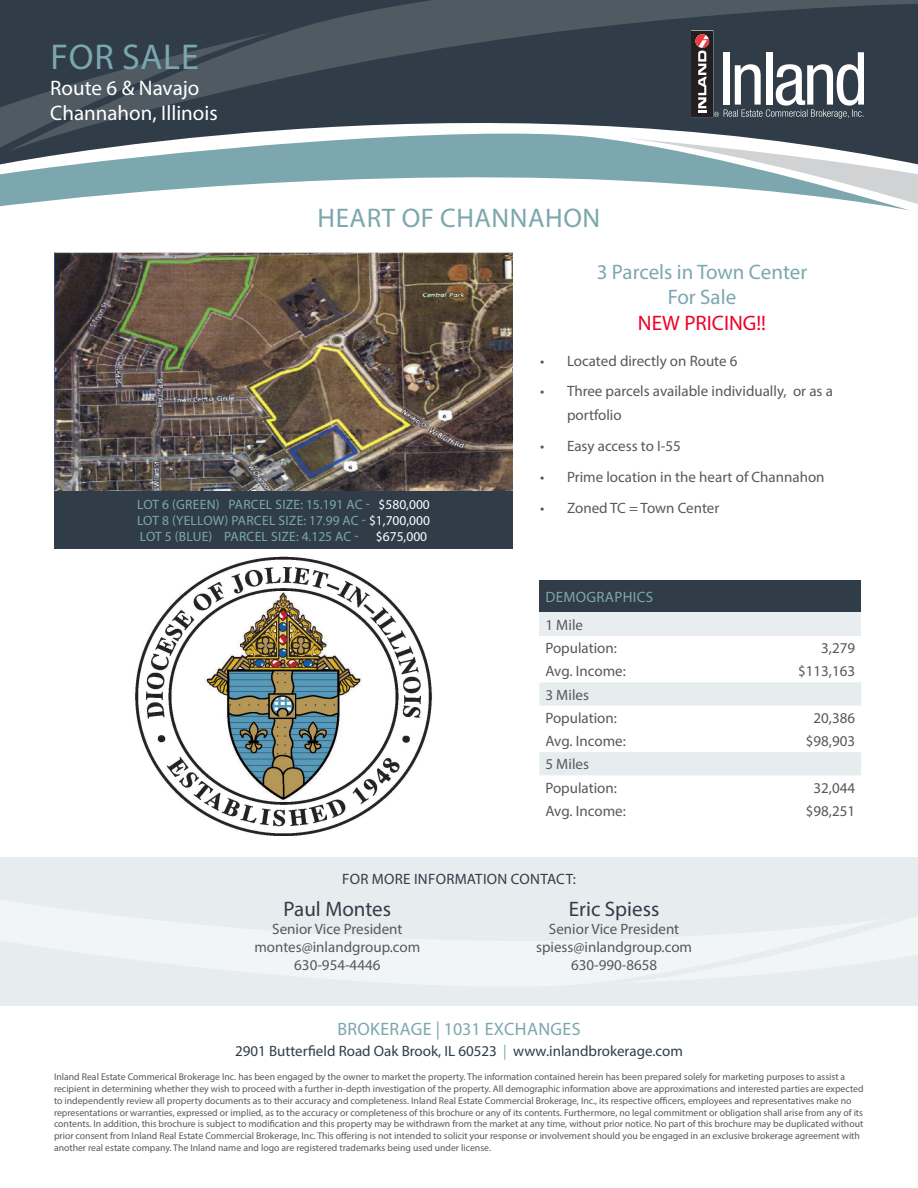
<style>
.page{position:relative;width:918px;height:1188px;background:#fff}
.page>*{position:absolute;margin:0;border:0;box-sizing:border-box;transform-origin:0 0}
.Title_Header{font:36px "Myriad Pro";letter-spacing:.02em;color:#7ca7ae}
.Body{font:27px "Myriad Pro";letter-spacing:.02em;color:#7ca7ae}
.Body-2{font:21px "Myriad Pro";color:#fff}
.Heder{font:21px/25.2px "Myriad Pro";color:#7ca7ae;text-align:center}
.Heder-2{font:21px "Myriad Pro";color:#303d48}
.Heder-3{font:21px "Myriad Pro";color:#ef0027}
.body{font:18px "Myriad Pro";letter-spacing:.02em;color:#7ca7ae}
.Body-3{font:15px/24px "Myriad Pro";color:#57585a}
.body-2{font:15px "Myriad Pro";color:#303d48}
.Body-4{font:15px "Myriad Pro";letter-spacing:.02em;color:#303d48}
.Body-5{font:15px "Myriad Pro";letter-spacing:.02em;color:#7ca7ae}
.Body-6{font:13.5px "Myriad Pro";letter-spacing:.015em;color:#7ca7ae}
.Body-7{font:13.5px "Myriad Pro";color:#fff}
.disclaimer{font:9.75px/11.7px "Myriad Pro";color:#57585a}
.s1{color:#fff}
.s2{color:#7ca7ae}
</style>
<div class="page">
<svg style="left:0;top:152px;width:910px;height:59px"></svg>
<svg style="left:0;top:33px;width:273px;height:134px"></svg>
<svg style="left:8px;top:0;width:910px;height:152px;background:#47545e"></svg>
<svg style="left:617px;top:137px;width:301px;height:69px"></svg>
<div style="left:0;top:857px;width:918px;height:149px;background:#e7edee"></div>
<svg style="left:888px;top:916px;width:30px;height:43px"></svg>
<svg style="left:0;top:900px;width:888px;height:86px"></svg>
<div style="left:54px;top:490px;width:459px;height:59px;background:#303d48"></div>
<div style="left:539px;top:581px;width:322px;height:32px;background:#303d48"></div>
<div style="left:539px;top:613px;width:322px;height:23px;background:#e8eeef"></div>
<svg style="left:539px;top:682px;width:322px;height:93px"></svg>
<svg style="left:691px;top:30px;width:173px;height:89px"></svg>
<img style="left:54px;top:252px;width:459px;height:238px">
<img style="left:135px;top:556px;width:297px;height:280px">
<p class="Title_Header" style="left:51px;top:35px;width:150px">FOR SALE</p>
<p class="Body-2" style="left:50px;top:75px;width:151px">Route 6 &amp; Navajo</p>
<p class="Body-2" style="left:50px;top:100px;width:169px">Channahon, Illinois</p>
<p class="Body" style="left:318px;top:201px;width:284px">HEART OF CHANNAHON</p>
<p class="Body-6" style="left:137px;top:496px;width:294px">LOT 6 (GREEN) PARCEL SIZE: 15.191 AC - <span class="s1">$580,000</span></p>
<p class="Body-6" style="left:137px;top:512px;width:294px">LOT 8 (YELLOW) PARCEL SIZE: 17.99 AC - <span class="s1">$1,700,000</span></p>
<p class="Body-6" style="left:140px;top:529px;width:220px">LOT 5 (BLUE) PARCEL SIZE: 4.125 AC -</p>
<p class="Body-7" style="left:376px;top:529px;width:53px">$675,000</p>
<p class="Heder" style="left:597px;top:259px;width:212px">3 Parcels in Town Center<br>For Sale</p>
<p class="Heder-3" style="left:638px;top:310px;width:130px">NEW PRICING!!</p>
<p class="Body-3" style="left:540px;top:348px;width:199px">• Located directly on Route 6</p>
<p class="Body-3" style="left:567px;top:379px;width:267px;text-indent:-27px">• Three parcels available individually, or as a portfolio</p>
<p class="Body-3" style="left:540px;top:434px;width:142px">• Easy access to I-55</p>
<p class="Body-3" style="left:540px;top:465px;width:286px">• Prime location in the heart of Channahon</p>
<p class="Body-3" style="left:540px;top:495px;width:181px">• Zoned TC = Town Center</p>
<p class="Body-5" style="left:546px;top:588px;width:109px">DEMOGRAPHICS</p>
<p class="Body-3" style="left:545px;top:613px;width:39px">1 Mile</p>
<p class="Body-3" style="left:545px;top:636px;width:73px">Population:</p>
<p class="Body-3" style="left:821px;top:636px;width:35px">3,279</p>
<p class="Body-3" style="left:545px;top:659px;width:82px">Avg. Income:</p>
<p class="Body-3" style="left:798px;top:659px;width:58px">$113,163</p>
<p class="Body-3" style="left:545px;top:682px;width:45px">3 Miles</p>
<p class="Body-3" style="left:545px;top:706px;width:73px">Population:</p>
<p class="Body-3" style="left:814px;top:706px;width:43px">20,386</p>
<p class="Body-3" style="left:545px;top:729px;width:82px">Avg. Income:</p>
<p class="Body-3" style="left:806px;top:729px;width:51px">$98,903</p>
<p class="Body-3" style="left:545px;top:752px;width:45px">5 Miles</p>
<p class="Body-3" style="left:545px;top:775px;width:73px">Population:</p>
<p class="Body-3" style="left:814px;top:775px;width:43px">32,044</p>
<p class="Body-3" style="left:545px;top:799px;width:82px">Avg. Income:</p>
<p class="Body-3" style="left:806px;top:799px;width:51px">$98,251</p>
<p class="Body-4" style="left:342px;top:870px;width:235px">FOR MORE INFORMATION CONTACT:</p>
<p class="Heder-2" style="left:284px;top:896px;width:109px">Paul Montes</p>
<p class="Body-3" style="left:272px;top:917px;width:132px">Senior Vice President</p>
<p class="Body-3" style="left:254px;top:935px;width:167px">montes@inlandgroup.com</p>
<p class="Body-3" style="left:294px;top:953px;width:88px">630-954-4446</p>
<p class="Heder-2" style="left:569px;top:896px;width:92px">Eric Spiess</p>
<p class="Body-3" style="left:549px;top:917px;width:132px">Senior Vice President</p>
<p class="Body-3" style="left:536px;top:935px;width:158px">spiess@inlandgroup.com</p>
<p class="Body-3" style="left:571px;top:953px;width:88px">630-990-8658</p>
<p class="body" style="left:337px;top:1018px;width:245px">BROKERAGE | 1031 EXCHANGES</p>
<p class="body-2" style="left:235px;top:1042px;width:449px">2901 Butterfield Road Oak Brook, IL 60523 <span class="s2">|</span> www.inlandbrokerage.com</p>
<p class="disclaimer" style="left:54px;top:1071px;width:811px">Inland Real Estate Commerical Brokerage Inc. has been engaged by the owner to market the property. The information contained herein has been prepared solely for marketing purposes to assist a recipient in determining whether they wish to proceed with a further in-depth investigation of the property. All demographic information above are approximations and interested parties are expected to independently review all property documents as to their accuracy and completeness. Inland Real Estate Commercial Brokerage, Inc., its respective officers, employees and representatives make no representations or warranties, expressed or implied, as to the accuracy or completeness of this brochure or any of its contents. Furthermore, no legal commitment or obligation shall arise from any of its contents. In addition, this brochure is subject to modification and this property may be withdrawn from the market at any time, without prior notice. No part of this brochure may be duplicated without prior consent from Inland Real Estate Commercial Brokerage, Inc. This offering is not intended to solicit your response or involvement should you be engaged in an exclusive brokerage agreement with another real estate company. The Inland name and logo are registered trademarks being used under license.</p>
</div>
